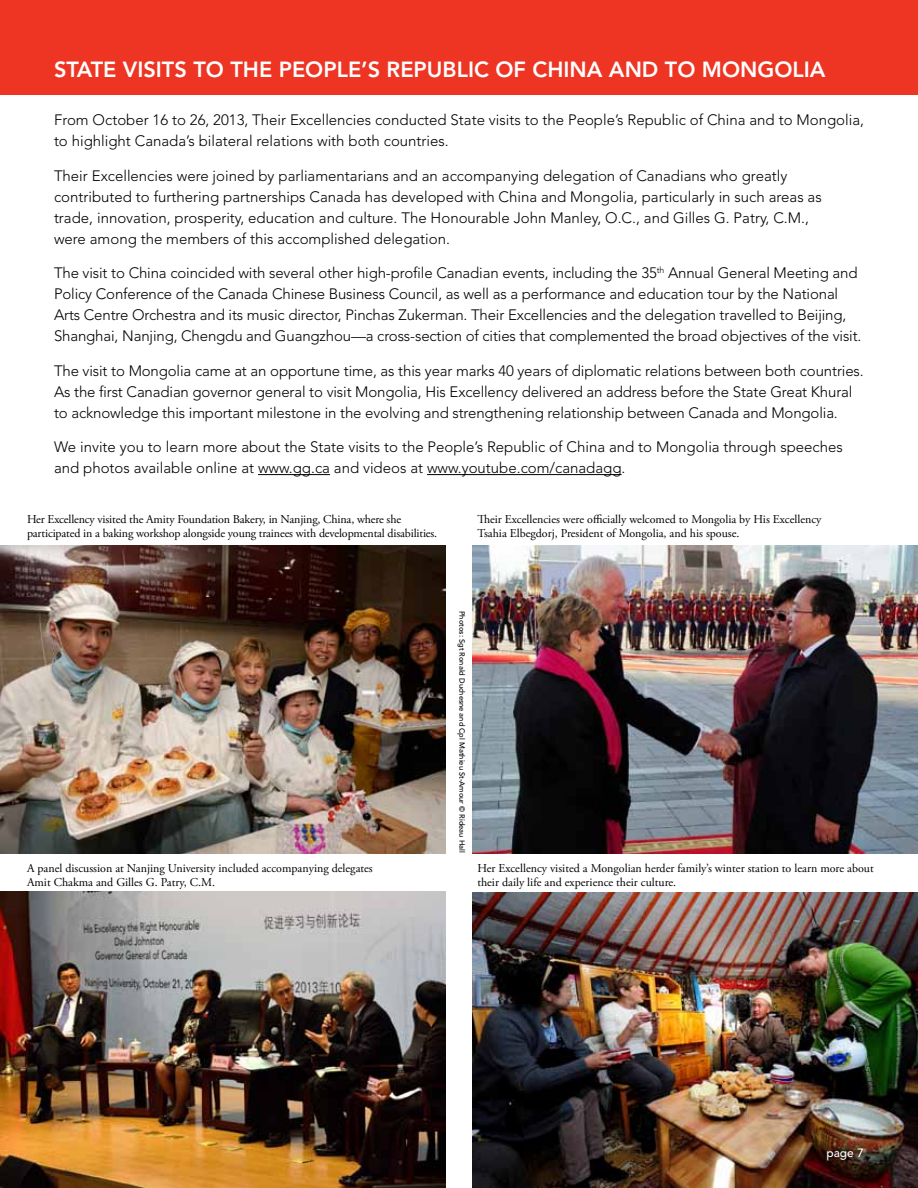
<style>
.page{position:relative;width:918px;height:1188px;background:#fff}
.page>*{position:absolute;margin:0;border:0;box-sizing:border-box;transform-origin:0 0}
.Header_in_Bar{font:800 21.75px "Avenir LT Std";color:#fff}
.body_text_sans{font:300 15px/21px "Avenir LT Std";letter-spacing:-.01em;color:#000}
.photo_caption{font:12px/14px "Adobe Garamond Pro";color:#000}
.quotes{font:500 12px "Avenir LT Std";color:#fff}
.Photographer{font:500 7.5px "Avenir LT Std";color:#000}
</style>
<div class="page">
<div style="left:0;top:0;width:918px;height:94px;background:#ee3524"></div>
<img style="left:0;top:545px;width:446px;height:308px">
<img style="left:472px;top:545px;width:446px;height:308px">
<img style="left:0;top:891px;width:446px;height:297px">
<img style="left:472px;top:892px;width:446px;height:296px">
<hr style="left:258px;top:474px;width:72px;height:1px;background:#000">
<hr style="left:427px;top:474px;width:195px;height:1px;background:#000">
<p class="Header_in_Bar" style="left:54px;top:57px;width:773px">STATE VISITS TO THE PEOPLE’S REPUBLIC OF CHINA AND TO MONGOLIA</p>
<p class="body_text_sans" style="left:54px;top:109px;width:812px">From October 16 to 26, 2013, Their Excellencies conducted State visits to the People’s Republic of China and to Mongolia, to highlight Canada’s bilateral relations with both countries.</p>
<p class="body_text_sans" style="left:54px;top:165px;width:769px">Their Excellencies were joined by parliamentarians and an accompanying delegation of Canadians who greatly contributed to furthering partnerships Canada has developed with China and Mongolia, particularly in such areas as trade, innovation, prosperity, education and culture. The Honourable John Manley, O.C., and Gilles G. Patry, C.M., were among the members of this accomplished delegation.</p>
<p class="body_text_sans" style="left:54px;top:262px;width:809px">The visit to China coincided with several other high-profile Canadian events, including the 35<sup>th</sup> Annual General Meeting and Policy Conference of the Canada Chinese Business Council, as well as a performance and education tour by the National Arts Centre Orchestra and its music director, Pinchas Zukerman. Their Excellencies and the delegation travelled to Beijing, Shanghai, Nanjing, Chengdu and Guangzhou—a cross-section of cities that complemented the broad objectives of the visit.</p>
<p class="body_text_sans" style="left:54px;top:360px;width:811px">The visit to Mongolia came at an opportune time, as this year marks 40 years of diplomatic relations between both countries.<br>As the first Canadian governor general to visit Mongolia, His Excellency delivered an address before the State Great Khural to acknowledge this important milestone in the evolving and strengthening relationship between Canada and Mongolia.</p>
<p class="body_text_sans" style="left:54px;top:436px;width:790px">We invite you to learn more about the State visits to the People’s Republic of China and to Mongolia through speeches and photos available online at www.gg.ca and videos at www.youtube.com/canadagg.</p>
<p class="photo_caption" style="left:27px;top:512px;width:412px">Her Excellency visited the Amity Foundation Bakery, in Nanjing, China, where she participated in a baking workshop alongside young trainees with developmental disabilities.</p>
<p class="photo_caption" style="left:477px;top:512px;width:346px">Their Excellencies were officially welcomed to Mongolia by His Excellency<br>Tsahia Elbegdorj, President of Mongolia, and his spouse.</p>
<p class="Photographer" style="left:466px;top:611px;width:243px;rotate:90deg">Photos: Sgt Ronald Duchesne and Cpl Mathieu St-Amour © Rideau Hall</p>
<p class="photo_caption" style="left:27px;top:861px;width:347px">A panel discussion at Nanjing University included accompanying delegates<br>Amit Chakma and Gilles G. Patry, C.M.</p>
<p class="photo_caption" style="left:477px;top:861px;width:398px">Her Excellency visited a Mongolian herder family’s winter station to learn more about their daily life and experience their culture.</p>
<p class="quotes" style="left:826px;top:1145px;width:39px">page 7</p>
</div>
